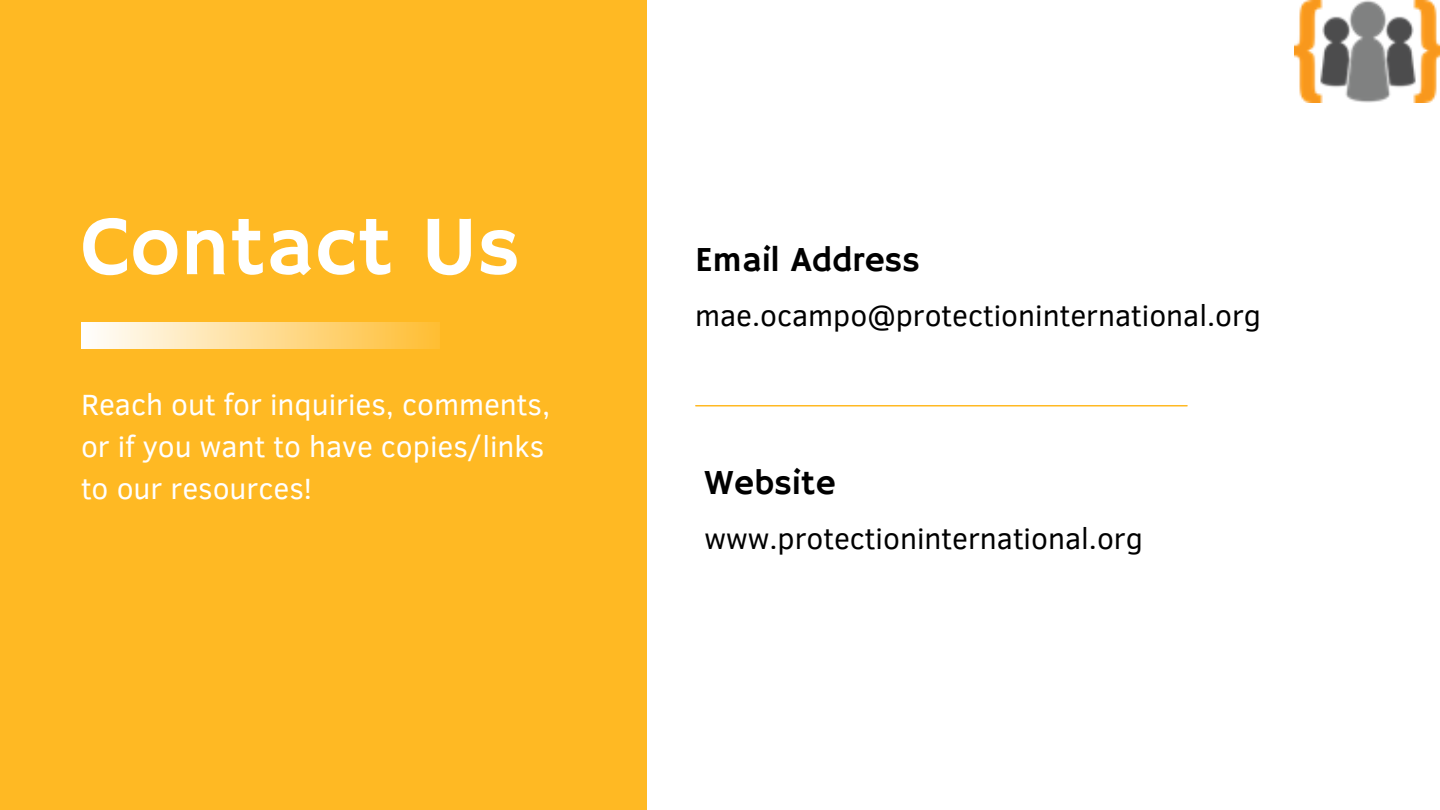
<style>
.page{position:relative;width:1440px;height:810px;background:#fff}
.page>*{position:absolute;margin:0;border:0;box-sizing:border-box;transform-origin:0 0}
.t1{font:85px "Hammersmith One";color:#fff}
.t2{font:35px "Hammersmith One";color:#000}
.t3{font:30px/42px "Clear Sans";color:#fff}
.t4{font:30px "Clear Sans";color:#000}
</style>
<div class="page">
<div style="left:0;top:0;width:646px;height:810px;background:#ffb923"></div>
<div style="left:81px;top:323px;width:359px;height:26px;background:linear-gradient(to right,#fffefe,#ffbe32)"></div>
<hr style="left:696px;top:405px;width:491px;height:2px;background:#ffb923">
<img style="left:1294px;top:0;width:146px;height:102px">
<p class="t1" style="left:81px;top:198px;width:441px">Contact Us</p>
<p class="t3" style="left:81px;top:382px;width:471px">Reach out for inquiries, comments, or if you want to have copies/links to our resources!</p>
<p class="t2" style="left:695px;top:239px;width:226px">Email Address</p>
<p class="t4" style="left:695px;top:293px;width:568px">mae.ocampo@protectioninternational.org</p>
<p class="t2" style="left:705px;top:462px;width:133px">Website</p>
<p class="t4" style="left:705px;top:516px;width:440px">www.protectioninternational.org</p>
</div>
